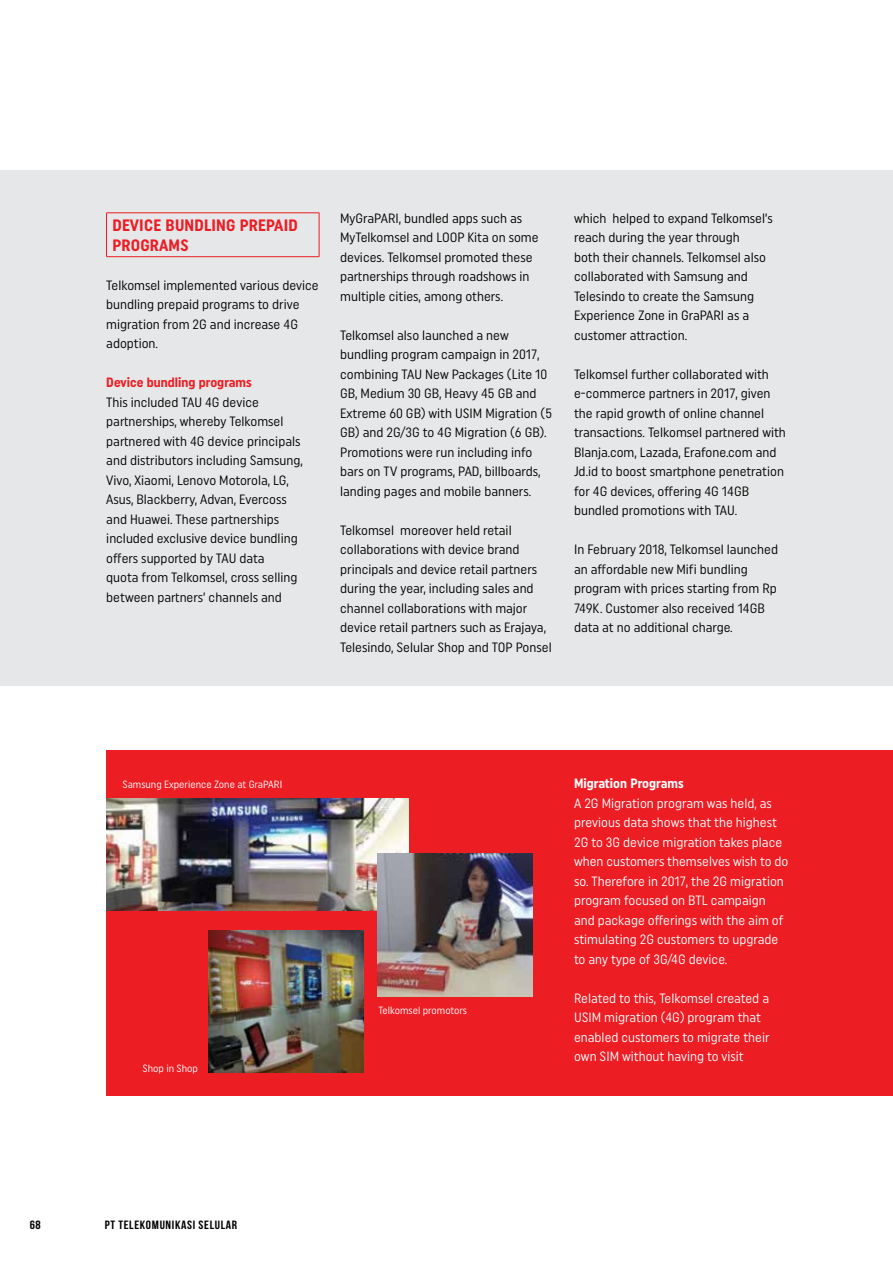
<style>
.page{position:relative;width:893px;height:1263px;background:#fff}
.page>*{position:absolute;margin:0;border:0;box-sizing:border-box;transform-origin:0 0}
.t1{font:700 16.5px/19.5px "Uniform Condensed";letter-spacing:.01em;color:#ed1d24}
.t2{font:13.5px/19.5px "Uniform Condensed";color:#000}
.t3{font:13.5px/19.5px "Uniform Condensed";color:#fff}
.t4{font:700 13.5px "Uniform Condensed";color:#ed1d24}
.t5{font:700 13.5px "Uniform Condensed";color:#fff}
.t6{font:12px "Bebas Neue";letter-spacing:.05em;color:#000;scale:1.1 1}
.t7{font:10.5px "Uniform Condensed";color:#fff}
</style>
<div class="page">
<div style="left:106px;top:750px;width:787px;height:346px;background:#ed1d24"></div>
<div style="left:0;top:170px;width:893px;height:516px;background:#e6e7e8"></div>
<hr style="left:106px;top:213px;width:213px;height:1px;background:#ed1d24">
<hr style="left:106px;top:213px;width:1px;height:43px;background:#ed1d24">
<hr style="left:319px;top:213px;width:1px;height:43px;background:#ed1d24">
<hr style="left:106px;top:256px;width:213px;height:1px;background:#ed1d24">
<img style="left:106px;top:799px;width:303px;height:112px">
<img style="left:377px;top:854px;width:156px;height:142px">
<img style="left:208px;top:930px;width:155px;height:142px">
<p class="t1" style="left:112px;top:215px;width:187px">Device Bundling Prepaid programs</p>
<p class="t2" style="left:106px;top:275px;width:214px">Telkomsel implemented various device bundling prepaid programs to drive migration from 2G and increase 4G adoption.</p>
<p class="t4" style="left:106px;top:375px;width:147px">Device bundling programs</p>
<p class="t2" style="left:106px;top:392px;width:198px">This included TAU 4G device partnerships, whereby Telkomsel partnered with 4G device principals and distributors including Samsung, Vivo, Xiaomi, Lenovo Motorola, LG, Asus, Blackberry, Advan, Evercoss and Huawei. These partnerships included exclusive device bundling offers supported by TAU data<br>quota from Telkomsel, cross selling between partners’ channels and</p>
<p class="t2" style="left:340px;top:208px;width:200px">MyGraPARI, bundled apps such as MyTelkomsel and LOOP Kita on some devices. Telkomsel promoted these partnerships through roadshows in multiple cities, among others.</p>
<p class="t2" style="left:340px;top:325px;width:213px">Telkomsel also launched a new bundling program campaign in 2017, combining TAU New Packages (Lite 10<br>GB, Medium 30 GB, Heavy 45 GB and Extreme 60 GB) with USIM Migration (5<br>GB) and 2G/3G to 4G Migration (6 GB).<br>Promotions were run including info bars on TV programs, PAD, billboards, landing pages and mobile banners.</p>
<p class="t2" style="left:340px;top:520px;width:213px">Telkomsel moreover held retail collaborations with device brand principals and device retail partners during the year, including sales and channel collaborations with major device retail partners such as Erajaya, Telesindo, Selular Shop and TOP Ponsel</p>
<p class="t2" style="left:574px;top:208px;width:200px">which helped to expand Telkomsel’s reach during the year through<br>both their channels. Telkomsel also collaborated with Samsung and<br>Telesindo to create the Samsung<br>Experience Zone in GraPARI as a customer attraction.</p>
<p class="t2" style="left:574px;top:364px;width:213px">Telkomsel further collaborated with e-commerce partners in 2017, given the rapid growth of online channel transactions. Telkomsel partnered with Blanja.com, Lazada, Erafone.com and Jd.id to boost smartphone penetration for 4G devices, offering 4G 14GB bundled promotions with TAU.</p>
<p class="t2" style="left:574px;top:539px;width:206px">In February 2018, Telkomsel launched an affordable new Mifi bundling program with prices starting from Rp 749K. Customer also received 14GB data at no additional charge.</p>
<p class="t7" style="left:122px;top:778px;width:161px">Samsung Experience Zone at GraPARI</p>
<p class="t7" style="left:143px;top:1062px;width:57px">Shop in Shop</p>
<p class="t7" style="left:378px;top:1004px;width:90px">Telkomsel promotors</p>
<p class="t5" style="left:574px;top:775px;width:111px">Migration Programs</p>
<p class="t3" style="left:574px;top:793px;width:216px">A 2G Migration program was held, as previous data shows that the highest 2G to 3G device migration takes place when customers themselves wish to do so. Therefore in 2017, the 2G migration program focused on BTL campaign and package offerings with the aim of stimulating 2G customers to upgrade to any type of 3G/4G device.</p>
<p class="t3" style="left:574px;top:988px;width:197px">Related to this, Telkomsel created a USIM migration (4G) program that enabled customers to migrate their own SIM without having to visit</p>
<p class="t6" style="left:30px;top:1218px;width:12px">68</p>
<p class="t6" style="left:105px;top:1218px;width:122px">PT TELEKOMUNIKASI SELULAR</p>
</div>
